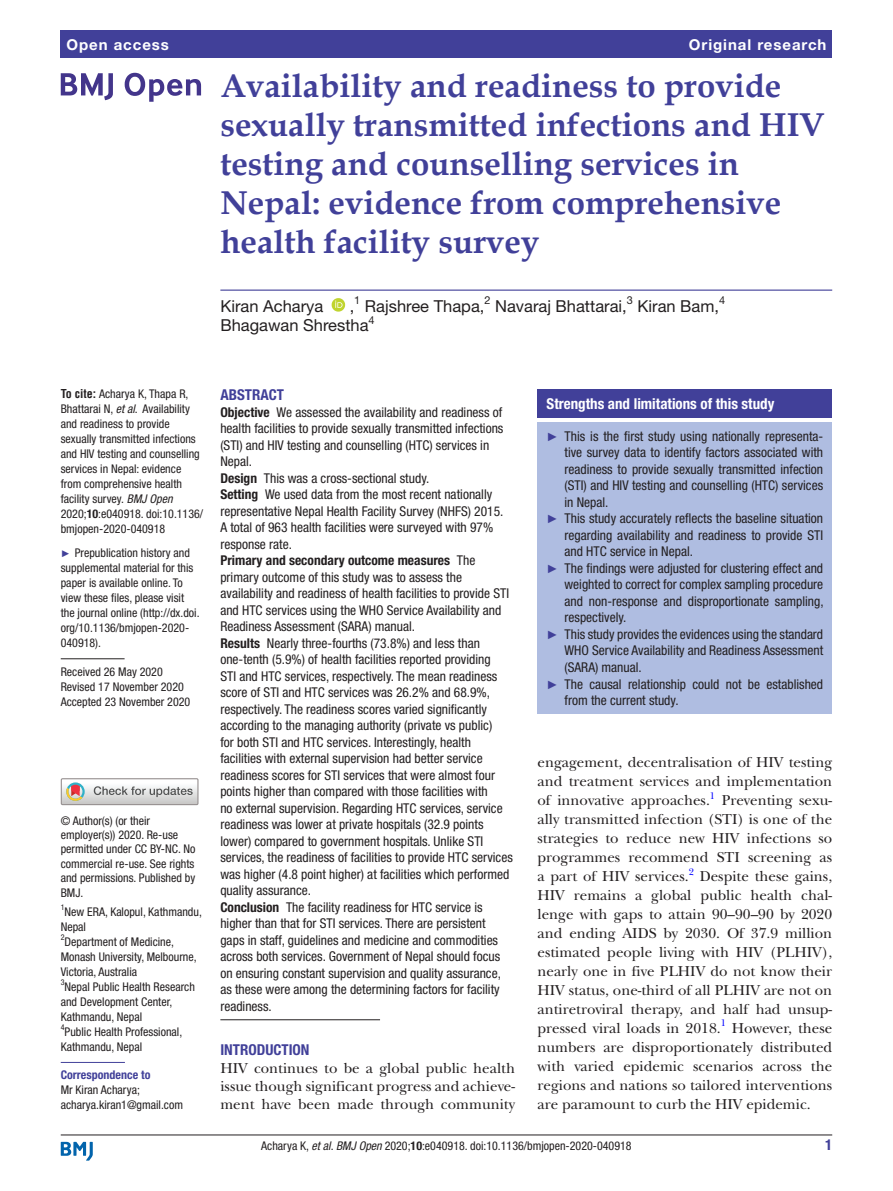
<style>
.page{position:relative;width:893px;height:1191px;background:#fff}
.page>*{position:absolute;margin:0;border:0;box-sizing:border-box;transform-origin:0 0}
.t1{font:700 33px/39px "Book Antiqua";color:#414099}
.t2{font:16.5px "Helvetica Neue LT Std";color:#231f20}
.t3{font:15px/18.9px "New Baskerville";color:#231f20;text-align:justify}
.t4{font:700 condensed 15px "Helvetica Neue LT Std";color:#fff}
.t5{font:700 15px "Helvetica Neue LT Std";letter-spacing:.065em;color:#fff}
.t6{font:700 condensed 15px "Helvetica Neue LT Std";color:#414099}
.t7{font:condensed 13.5px/16.5px "Helvetica Neue LT Std";color:#231f20}
.t8{font:condensed 12px/15px "Helvetica Neue LT Std";color:#231f20}
.t9{font:700 condensed 12px "Helvetica Neue LT Std";color:#414099}
.t10{font:10.95px "Helvetica Neue LT Std";color:#231f20}
.t11{font:9.9px "New Baskerville";color:#00f}
.t12{font:condensed 7.95px "Helvetica Neue LT Std";color:#231f20}
.s1{font-family:"Helvetica LT Std";font-weight:700}
.s2{font-style:italic}
.s3{font-weight:700}
.s4{font-family:"Arial";font-stretch:normal;font-size:9.75px;color:#414099}
.s5{font-family:"Arial";font-stretch:normal;font-size:12px;color:#414099}
</style>
<div class="page">
<hr style="left:61px;top:1134px;width:771px;height:1px;background:#231f20">
<svg style="left:61px;top:1141px;width:32px;height:19px"></svg>
<div style="left:61px;top:31px;width:771px;height:27px;background:#414099"></div>
<hr style="left:220px;top:289px;width:612px;height:2px;background:#414099">
<svg style="left:332px;top:298px;width:13px;height:14px"></svg>
<hr style="left:61px;top:658px;width:64px;height:1px;background:#231f20">
<hr style="left:61px;top:1062px;width:64px;height:1px;background:#414099">
<svg style="left:61px;top:73px;width:52px;height:27px"></svg>
<svg style="left:125px;top:73px;width:76px;height:29px"></svg>
<div style="left:61px;top:778px;width:138px;height:27px;border:1px solid #969090"></div>
<svg style="left:61px;top:778px;width:137px;height:26px"></svg>
<hr style="left:220px;top:1019px;width:160px;height:1px;background:#231f20">
<div style="left:538px;top:389px;width:294px;height:29px;background:#414099"></div>
<div style="left:538px;top:422px;width:294px;height:292px;background:#afbde1"></div>
<p class="t5" style="left:66px;top:35px;width:104px">Open access</p>
<p class="t5" style="left:689px;top:35px;width:139px">Original research</p>
<h1 class="t1" style="left:220px;top:66px;width:606px">Availability and readiness to provide sexually transmitted infections and HIV testing and counselling services in Nepal: evidence from comprehensive health facility survey</h1>
<p class="t2" style="left:220px;top:296px;width:104px">Kiran Acharya</p>
<p class="t2" style="left:350px;top:296px;width:6px">,</p>
<p class="t10" style="left:354px;top:294px;width:8px">1</p>
<p class="t2" style="left:365px;top:296px;width:121px">Rajshree Thapa,</p>
<p class="t10" style="left:484px;top:294px;width:8px">2</p>
<p class="t2" style="left:495px;top:296px;width:133px">Navaraj Bhattarai,</p>
<p class="t10" style="left:627px;top:294px;width:8px">3</p>
<p class="t2" style="left:637px;top:296px;width:83px">Kiran Bam,</p>
<p class="t10" style="left:719px;top:294px;width:8px">4</p>
<p class="t2" style="left:220px;top:315px;width:150px">Bhagawan Shrestha</p>
<p class="t10" style="left:369px;top:313px;width:8px">4</p>
<p class="t8" style="left:61px;top:386px;width:144px"><span class="s1">To cite:</span> Acharya K, Thapa R,<br>Bhattarai N, <span class="s2">et al</span>. Availability and readiness to provide sexually transmitted infections and HIV testing and counselling services in Nepal: evidence from comprehensive health facility survey. <span class="s2">BMJ Open<br></span>2020;<span class="s3">10</span>:e040918. doi:10.1136/ bmjopen-2020-040918</p>
<p class="t8" style="left:61px;top:545px;width:140px"><span class="s4">►</span> Prepublication history and supplemental material for this paper is available online. To view these files, please visit the journal online (http://dx.doi. org/10.1136/bmjopen-2020-<br>040918).</p>
<p class="t8" style="left:61px;top:664px;width:131px">Received 26 May 2020<br>Revised 17 November 2020<br>Accepted 23 November 2020</p>
<p class="t8" style="left:61px;top:813px;width:136px;line-height:14.4px">© Author(s) (or their employer(s)) 2020. Re-use permitted under CC BY-NC. No commercial re-use. See rights and permissions. Published by<br>BMJ.</p>
<p class="t12" style="left:61px;top:903px;width:5px">1</p>
<p class="t8" style="left:61px;top:904px;width:143px;text-indent:4px">New ERA, Kalopul, Kathmandu,<br>Nepal</p>
<p class="t12" style="left:61px;top:933px;width:5px">2</p>
<p class="t8" style="left:61px;top:934px;width:137px;text-indent:4px">Department of Medicine,<br>Monash University, Melbourne,<br>Victoria, Australia</p>
<p class="t12" style="left:61px;top:978px;width:5px">3</p>
<p class="t8" style="left:61px;top:979px;width:136px;text-indent:4px">Nepal Public Health Research and Development Center,<br>Kathmandu, Nepal<br><sup>4</sup>Public Health Professional,<br>Kathmandu, Nepal</p>
<p class="t9" style="left:61px;top:1067px;width:91px">Correspondence to</p>
<p class="t8" style="left:61px;top:1082px;width:124px">Mr Kiran Acharya; acharya.kiran1@gmail.com</p>
<p class="t6" style="left:220px;top:386px;width:65px">ABSTRACT</p>
<p class="t7" style="left:220px;top:403px;width:294px"><span class="s3">Objective</span> We assessed the availability and readiness of health facilities to provide sexually transmitted infections (STI) and HIV testing and counselling (HTC) services in Nepal.<br><span class="s3">Design</span> This was a cross-sectional study.<br><span class="s3">Setting</span> We used data from the most recent nationally representative Nepal Health Facility Survey (NHFS) 2015.<br>A total of 963 health facilities were surveyed with 97% response rate.<br><span class="s3">Primary and secondary outcome measures</span> The primary outcome of this study was to assess the availability and readiness of health facilities to provide STI and HTC services using the WHO Service Availability and Readiness Assessment (SARA) manual.<br><span class="s3">Results</span> Nearly three-fourths (73.8%) and less than one-tenth (5.9%) of health facilities reported providing<br>STI and HTC services, respectively. The mean readiness score of STI and HTC services was 26.2% and 68.9%, respectively. The readiness scores varied significantly according to the managing authority (private vs public)<br>for both STI and HTC services. Interestingly, health facilities with external supervision had better service readiness scores for STI services that were almost four points higher than compared with those facilities with<br>no external supervision. Regarding HTC services, service readiness was lower at private hospitals (32.9 points lower) compared to government hospitals. Unlike STI services, the readiness of facilities to provide HTC services was higher (4.8 point higher) at facilities which performed quality assurance.<br><span class="s3">Conclusion</span> The facility readiness for HTC service is higher than that for STI services. There are persistent gaps in staff, guidelines and medicine and commodities across both services. Government of Nepal should focus on ensuring constant supervision and quality assurance, as these were among the determining factors for facility readiness.</p>
<p class="t6" style="left:220px;top:1041px;width:91px">INTRODUCTION</p>
<p class="t3" style="left:220px;top:1059px;width:296px;line-height:18px">HIV continues to be a global public health issue though significant progress and achieve&shy;ment have been made through community</p>
<p class="t4" style="left:547px;top:395px;width:229px">Strengths and limitations of this study</p>
<p class="t7" style="left:547px;top:428px;width:278px"><span class="s5">►</span> This is the first study using nationally representa-</p>
<p class="t7" style="left:565px;top:444px;width:260px">tive survey data to identify factors associated with</p>
<p class="t7" style="left:565px;top:461px;width:260px">readiness to provide sexually transmitted infection</p>
<p class="t7" style="left:565px;top:477px;width:260px">(STI) and HIV testing and counselling (HTC) services</p>
<p class="t7" style="left:565px;top:494px;width:45px">in Nepal.</p>
<p class="t7" style="left:547px;top:510px;width:278px"><span class="s5">►</span> This study accurately reflects the baseline situation</p>
<p class="t7" style="left:565px;top:527px;width:260px">regarding availability and readiness to provide STI</p>
<p class="t7" style="left:565px;top:543px;width:130px">and HTC service in Nepal.</p>
<p class="t7" style="left:547px;top:560px;width:278px"><span class="s5">►</span> The findings were adjusted for clustering effect and</p>
<p class="t7" style="left:565px;top:576px;width:260px">weighted to correct for complex sampling procedure</p>
<p class="t7" style="left:565px;top:593px;width:261px">and non-response and disproportionate sampling,</p>
<p class="t7" style="left:565px;top:609px;width:63px">respectively.</p>
<p class="t7" style="left:547px;top:626px;width:278px"><span class="s5">►</span> This study provides the evidences using the standard</p>
<p class="t7" style="left:565px;top:642px;width:260px">WHO Service Availability and Readiness Assessment</p>
<p class="t7" style="left:565px;top:659px;width:79px">(SARA) manual.</p>
<p class="t7" style="left:547px;top:675px;width:278px"><span class="s5">►</span> The causal relationship could not be established</p>
<p class="t7" style="left:565px;top:692px;width:116px">from the current study.</p>
<p class="t3" style="left:538px;top:753px;width:296px">engagement, decentralisation of HIV testing and treatment services and implementation of innovative approaches.<sup>1</sup> Preventing sexu&shy;ally transmitted infection (STI) is one of the strategies to reduce new HIV infections so programmes recommend STI screening as a part of HIV services.</p>
<p class="t11" style="left:689px;top:865px;width:7px">2</p>
<p class="t3" style="left:538px;top:867px;width:296px;text-indent:162px">Despite these gains, HIV remains a global public health chal&shy;lenge with gaps to attain 90–90–90 by 2020 and ending AIDS by 2030. Of 37.9 million estimated people living with HIV (PLHIV), nearly one in five PLHIV do not know their HIV status, one-third of all PLHIV are not on antiretroviral therapy, and half had unsup&shy;pressed viral loads in 2018.</p>
<p class="t11" style="left:721px;top:1017px;width:7px">1</p>
<p class="t3" style="left:538px;top:1019px;width:296px;text-indent:194px">However, these numbers are disproportionately distributed with varied epidemic scenarios across the regions and nations so tailored interventions are paramount to curb the HIV epidemic.</p>
<p class="t8" style="left:261px;top:1137px;width:372px">Acharya K, <span class="s2">et al</span>. <span class="s2">BMJ Open</span> 2020;<span class="s3">10</span>:e040918. doi:10.1136/bmjopen-2020-040918</p>
<p class="t6" style="left:825px;top:1135px;width:9px">1</p>
</div>
